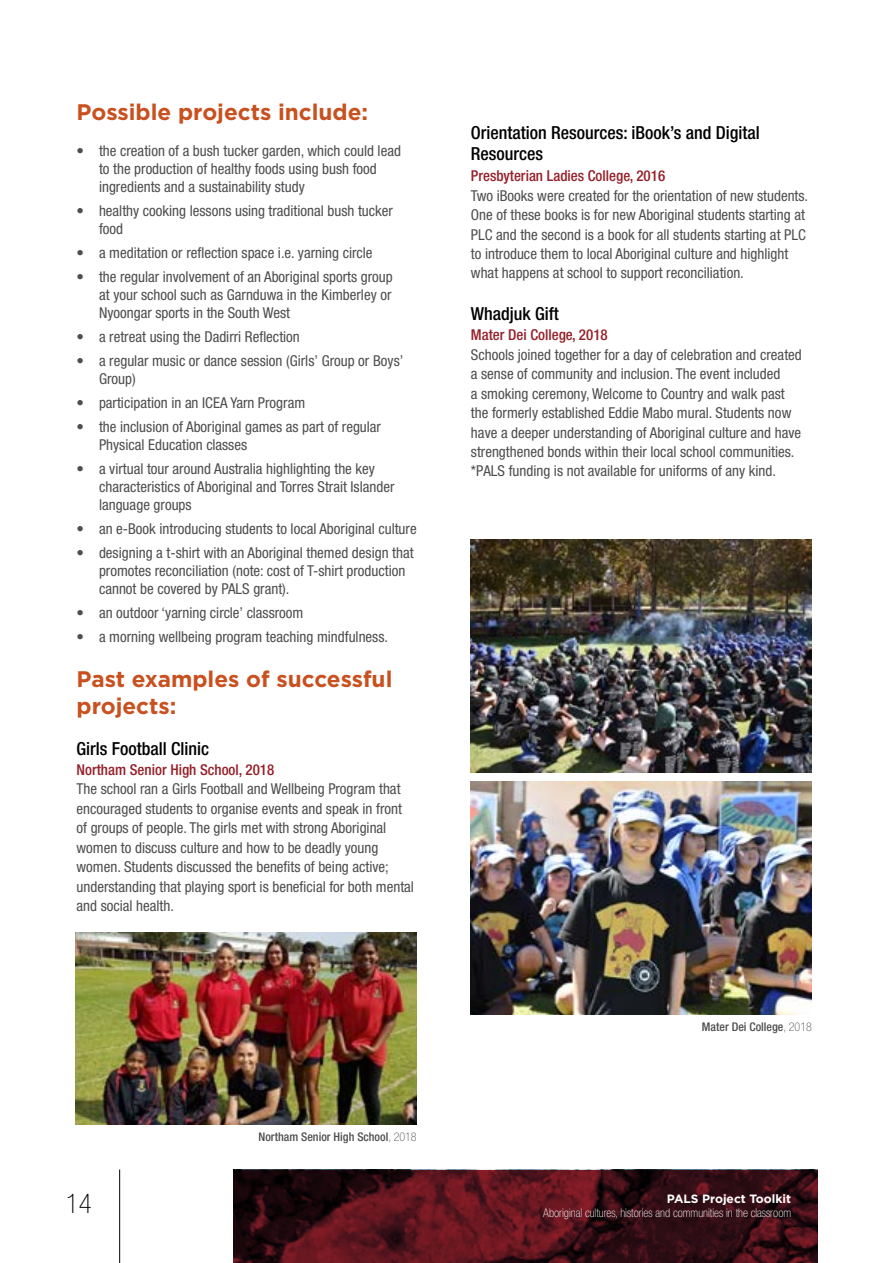
<style>
.page{position:relative;width:893px;height:1263px;background:#fff}
.page>*{position:absolute;margin:0;border:0;box-sizing:border-box;transform-origin:0 0}
.t1{font:100 condensed 27px "Helvetica Neue LT Std";color:#000}
.t2{font:700 22.5px/27px "Gotham";color:#c9501f}
.t3{font:500 condensed 18px/21.6px "Helvetica Neue LT Std";color:#000}
.t4{font:condensed 15px/18px "Helvetica Neue LT Std";color:#4d4d4f}
.t5{font:500 condensed 15px "Helvetica Neue LT Std";color:#951f29}
.t6{font:100 condensed 12px "Helvetica Neue LT Std";color:#fff}
.t7{font:500 condensed 12px "Helvetica Neue LT Std";color:#4d4d4f}
.t8{font:700 12px "Gotham";color:#fff}
.s1{font-weight:100}
.s2{font-weight:500;color:#951f29}
</style>
<div class="page">
<img style="left:234px;top:1169px;width:584px;height:94px">
<hr style="left:119px;top:1169px;width:1px;height:94px;background:#000">
<img style="left:471px;top:539px;width:341px;height:233px">
<img style="left:76px;top:932px;width:341px;height:192px">
<img style="left:471px;top:782px;width:341px;height:232px">
<p class="t2" style="left:77px;top:98px;width:293px">Possible projects include:</p>
<p class="t4" style="left:99px;top:141px;width:303px;text-indent:-22px">• the creation of a bush tucker garden, which could lead to the production of healthy foods using bush food ingredients and a sustainability study</p>
<p class="t4" style="left:99px;top:201px;width:295px;text-indent:-22px">• healthy cooking lessons using traditional bush tucker food</p>
<p class="t4" style="left:77px;top:243px;width:297px">• a meditation or reflection space i.e. yarning circle</p>
<p class="t4" style="left:99px;top:267px;width:295px;text-align:justify;text-indent:-22px">• the regular involvement of an Aboriginal sports group at your school such as Garnduwa in the Kimberley or Nyoongar sports in the South West</p>
<p class="t4" style="left:77px;top:327px;width:225px">• a retreat using the Dadirri Reflection</p>
<p class="t4" style="left:99px;top:351px;width:306px;text-indent:-22px">• a regular music or dance session (Girls’ Group or Boys’<br>Group)</p>
<p class="t4" style="left:77px;top:393px;width:230px">• participation in an ICEA Yarn Program</p>
<p class="t4" style="left:99px;top:417px;width:284px;text-indent:-22px">• the inclusion of Aboriginal games as part of regular<br>Physical Education classes</p>
<p class="t4" style="left:99px;top:459px;width:297px;text-indent:-22px">• a virtual tour around Australia highlighting the key characteristics of Aboriginal and Torres Strait Islander language groups</p>
<p class="t4" style="left:77px;top:519px;width:342px">• an e-Book introducing students to local Aboriginal culture</p>
<p class="t4" style="left:99px;top:543px;width:316px;text-indent:-22px">• designing a t-shirt with an Aboriginal themed design that promotes reconciliation (note: cost of T-shirt production cannot be covered by PALS grant).</p>
<p class="t4" style="left:77px;top:603px;width:228px">• an outdoor ‘yarning circle’ classroom</p>
<p class="t4" style="left:77px;top:627px;width:313px">• a morning wellbeing program teaching mindfulness.</p>
<p class="t2" style="left:77px;top:665px;width:317px">Past examples of successful projects:</p>
<p class="t3" style="left:77px;top:737px;width:134px">Girls Football Clinic</p>
<p class="t5" style="left:77px;top:760px;width:199px">Northam Senior High School, 2018</p>
<p class="t4" style="left:77px;top:779px;width:339px;line-height:19.5px">The school ran a Girls Football and Wellbeing Program that encouraged students to organise events and speak in front of groups of people. The girls met with strong Aboriginal women to discuss culture and how to be deadly young women. Students discussed the benefits of being active; understanding that playing sport is beneficial for both mental and social health.</p>
<h1 class="t1" style="left:66px;top:1189px;width:27px">14</h1>
<p class="t7" style="left:258px;top:1129px;width:160px">Northam Senior High School<span class="s1">, 2018</span></p>
<p class="t3" style="left:471px;top:121px;width:290px">Orientation Resources: iBook’s and Digital<br>Resources</p>
<p class="t4" style="left:471px;top:166px;width:339px;line-height:19.5px"><span class="s2">Presbyterian Ladies College, 2016<br></span>Two iBooks were created for the orientation of new students.<br>One of these books is for new Aboriginal students starting at PLC and the second is a book for all students starting at PLC to introduce them to local Aboriginal culture and highlight what happens at school to support reconciliation.</p>
<p class="t3" style="left:471px;top:302px;width:89px">Whadjuk Gift</p>
<p class="t4" style="left:471px;top:325px;width:332px;line-height:19.4px"><span class="s2">Mater Dei College, 2018<br></span>Schools joined together for a day of celebration and created a sense of community and inclusion. The event included<br>a smoking ceremony, Welcome to Country and walk past the formerly established Eddie Mabo mural. Students now have a deeper understanding of Aboriginal culture and have strengthened bonds within their local school communities. *PALS funding is not available for uniforms of any kind.</p>
<p class="t7" style="left:702px;top:1019px;width:111px">Mater Dei College<span class="s1">, 2018</span></p>
<p class="t8" style="left:667px;top:1192px;width:126px">PALS Project Toolkit</p>
<p class="t6" style="left:543px;top:1206px;width:249px">Aboriginal cultures, histories and communities in the classroom</p>
</div>
